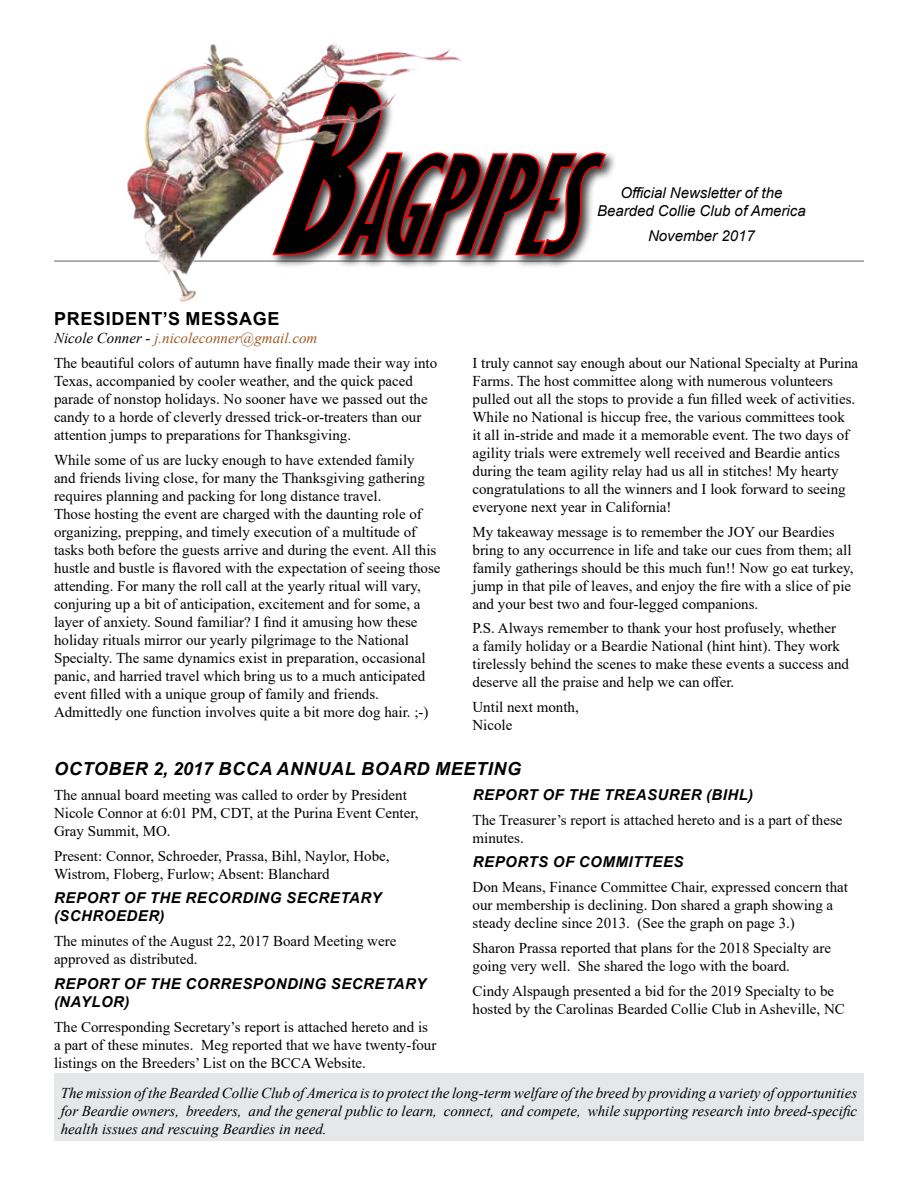
<style>
.page{position:relative;width:918px;height:1188px;background:#fff}
.page>*{position:absolute;margin:0;border:0;box-sizing:border-box;transform-origin:0 0}
.t1{font:italic 700 18px "Arial";letter-spacing:.035em;color:#000}
.t2{font:700 18px "Arial";letter-spacing:.035em;color:#000}
.t3{font:15px/18px "Times New Roman";color:#000}
.t4{font:italic 15px/18px "Times New Roman";color:#000;text-align:justify}
.t5{font:italic 700 15px/18px "Arial";letter-spacing:.035em;color:#000}
.t6{font:italic 15px/18px "Arial";color:#000;text-align:center}
.s1{font-style:italic}
.s2{font-style:italic;color:#9e5a25}
</style>
<div class="page">
<div style="left:54px;top:1074px;width:810px;height:67px;background:#e6e7e8"></div>
<hr style="left:54px;top:260px;width:810px;height:2px;background:#939598">
<div style="left:270px;top:78px;width:348px;height:191px;background:#000;opacity:.75"></div>
<svg style="left:471px;top:81px;width:136px;height:176px"></svg>
<img style="left:125px;top:44px;width:346px;height:258px">
<p class="t2" style="left:54px;top:306px;width:227px">PRESIDENT’S MESSAGE</p>
<p class="t3" style="left:54px;top:325px;width:385px;line-height:24.8px"><span class="s1">Nicole Conner -</span> <span class="s2">j.nicoleconner@gmail.com<br></span>The beautiful colors of autumn have finally made their way into</p>
<p class="t3" style="left:54px;top:371px;width:375px">Texas, accompanied by cooler weather, and the quick paced parade of nonstop holidays. No sooner have we passed out the candy to a horde of cleverly dressed trick-or-treaters than our attention jumps to preparations for Thanksgiving.</p>
<p class="t3" style="left:54px;top:450px;width:388px">While some of us are lucky enough to have extended family<br>and friends living close, for many the Thanksgiving gathering requires planning and packing for long distance travel.<br>Those hosting the event are charged with the daunting role of organizing, prepping, and timely execution of a multitude of tasks both before the guests arrive and during the event. All this hustle and bustle is flavored with the expectation of seeing those attending. For many the roll call at the yearly ritual will vary, conjuring up a bit of anticipation, excitement and for some, a layer of anxiety. Sound familiar? I find it amusing how these holiday rituals mirror our yearly pilgrimage to the National Specialty. The same dynamics exist in preparation, occasional panic, and harried travel which bring us to a much anticipated event filled with a unique group of family and friends.<br>Admittedly one function involves quite a bit more dog hair. ;-)</p>
<p class="t6" style="left:597px;top:184px;width:210px">Official Newsletter of the<br>Bearded Collie Club of America</p>
<p class="t6" style="left:648px;top:227px;width:108px">November 2017</p>
<p class="t3" style="left:472px;top:353px;width:387px">I truly cannot say enough about our National Specialty at Purina Farms. The host committee along with numerous volunteers pulled out all the stops to provide a fun filled week of activities.<br>While no National is hiccup free, the various committees took<br>it all in-stride and made it a memorable event. The two days of agility trials were extremely well received and Beardie antics during the team agility relay had us all in stitches! My hearty congratulations to all the winners and I look forward to seeing everyone next year in California!</p>
<p class="t3" style="left:472px;top:522px;width:383px">My takeaway message is to remember the JOY our Beardies bring to any occurrence in life and take our cues from them; all family gatherings should be this much fun!! Now go eat turkey, jump in that pile of leaves, and enjoy the fire with a slice of pie and your best two and four-legged companions.</p>
<p class="t3" style="left:472px;top:619px;width:378px">P.S. Always remember to thank your host profusely, whether<br>a family holiday or a Beardie National (hint hint). They work tirelessly behind the scenes to make these events a success and deserve all the praise and help we can offer.</p>
<p class="t3" style="left:472px;top:698px;width:108px">Until next month,<br>Nicole</p>
<p class="t1" style="left:54px;top:757px;width:179px">OCTOBER 2, 2017 BCC</p>
<p class="t1" style="left:259px;top:757px;width:263px">A ANNUAL BOARD MEETING</p>
<p class="t3" style="left:54px;top:785px;width:366px">The annual board meeting was called to order by President<br>Nicole Connor at 6:01 PM, CDT, at the Purina Event Center,<br>Gray Summit, MO.</p>
<p class="t3" style="left:54px;top:846px;width:337px">Present: Connor, Schroeder, Prassa, Bihl, Naylor, Hobe,<br>Wistrom, Floberg, Furlow; Absent: Blanchard</p>
<p class="t5" style="left:54px;top:889px;width:329px">REPORT OF THE RECORDING SECRETARY (SCHROEDER)</p>
<p class="t3" style="left:54px;top:932px;width:344px">The minutes of the August 22, 2017 Board Meeting were approved as distributed.</p>
<p class="t5" style="left:54px;top:975px;width:374px">REPORT OF THE CORRESPONDING SECRETARY (NA YLOR)</p>
<p class="t3" style="left:54px;top:1017px;width:384px">The Corresponding Secretary’s report is attached hereto and is a part of these minutes. Meg reported that we have twenty-four listings on the Breeders’ List on the BCCA Website.</p>
<p class="t5" style="left:473px;top:786px;width:282px">REPORT OF THE TREAS URER (BIHL)</p>
<p class="t3" style="left:473px;top:810px;width:372px">The Treasurer’s report is attached hereto and is a part of these minutes.</p>
<p class="t5" style="left:473px;top:853px;width:212px">REPORTS OF COMMITTEES</p>
<p class="t3" style="left:473px;top:878px;width:377px">Don Means, Finance Committee Chair, expressed concern that our membership is declining. Don shared a graph showing a steady decline since 2013. (See the graph on page 3.)</p>
<p class="t3" style="left:473px;top:938px;width:360px">Sharon Prassa reported that plans for the 2018 Specialty are going very well. She shared the logo with the board.</p>
<p class="t3" style="left:473px;top:981px;width:374px">Cindy Alspaugh presented a bid for the 2019 Specialty to be hosted by the Carolinas Bearded Collie Club in Asheville, NC</p>
<p class="t4" style="left:61px;top:1084px;width:798px">The mission of the Bearded Collie Club of America is to protect the long-term welfare of the breed by providing a variety of opportunities for Beardie owners, breeders, and the general public to learn, connect, and compete, while supporting research into breed-specific health issues and rescuing Beardies in need.</p>
</div>
